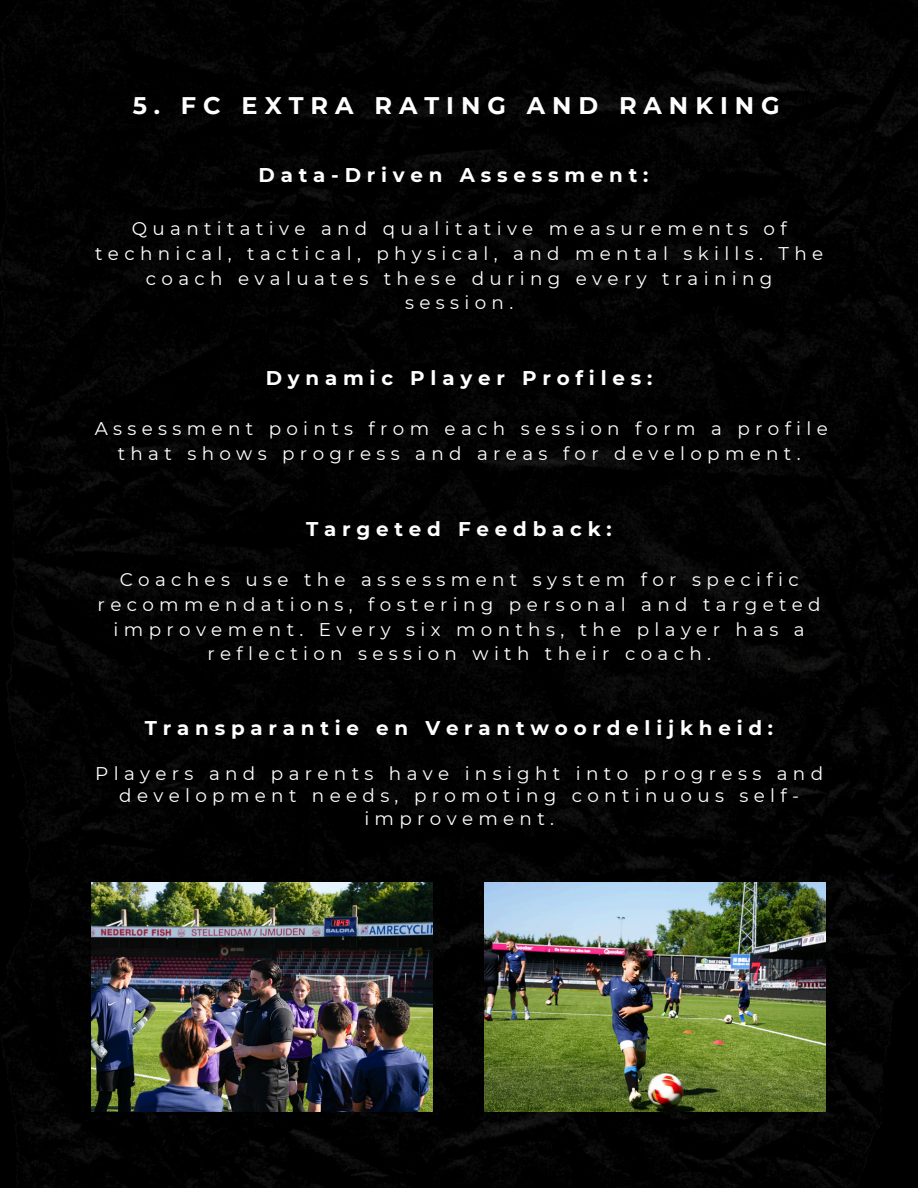
<style>
.page{position:relative;width:918px;height:1188px;background:#fff}
.page>*{position:absolute;margin:0;border:0;box-sizing:border-box;transform-origin:0 0}
.t1{font:700 24px "Montserrat";letter-spacing:.29em;color:#fff}
.t2{font:700 19.8px "Montserrat";letter-spacing:.29em;color:#fff}
.t3{font:18.3px/24.8px "Montserrat";letter-spacing:.29em;color:#fff;text-align:center}
</style>
<div class="page">
<img style="left:0;top:0;width:918px;height:1188px">
<img style="left:92px;top:883px;width:341px;height:228px">
<img style="left:485px;top:883px;width:341px;height:228px">
<p class="t1" style="left:133px;top:91px;width:649px">5. FC EXTRA RATING AND RANKING</p>
<h1 class="t2" style="left:259px;top:163px;width:391px">Data-Driven Assessment:</h1>
<h2 class="t3" style="left:95px;top:216px;width:730px">Quantitative and qualitative measurements of technical, tactical, physical, and mental skills. The coach evaluates these during every training session.</h2>
<p class="t2" style="left:266px;top:366px;width:388px">Dynamic Player Profiles:</p>
<h2 class="t3" style="left:95px;top:416px;width:735px">Assessment points from each session form a profile that shows progress and areas for development.</h2>
<p class="t2" style="left:306px;top:516px;width:307px">Targeted Feedback:</p>
<h2 class="t3" style="left:98px;top:567px;width:725px">Coaches use the assessment system for specific recommendations, fostering personal and targeted improvement. Every six months, the player has a reflection session with their coach.</h2>
<p class="t2" style="left:145px;top:715px;width:630px">Transparantie en Verantwoordelijkheid:</p>
<h2 class="t3" style="left:95px;top:762px;width:729px;line-height:22.5px">Players and parents have insight into progress and development needs, promoting continuous self&shy;improvement.</h2>
</div>
